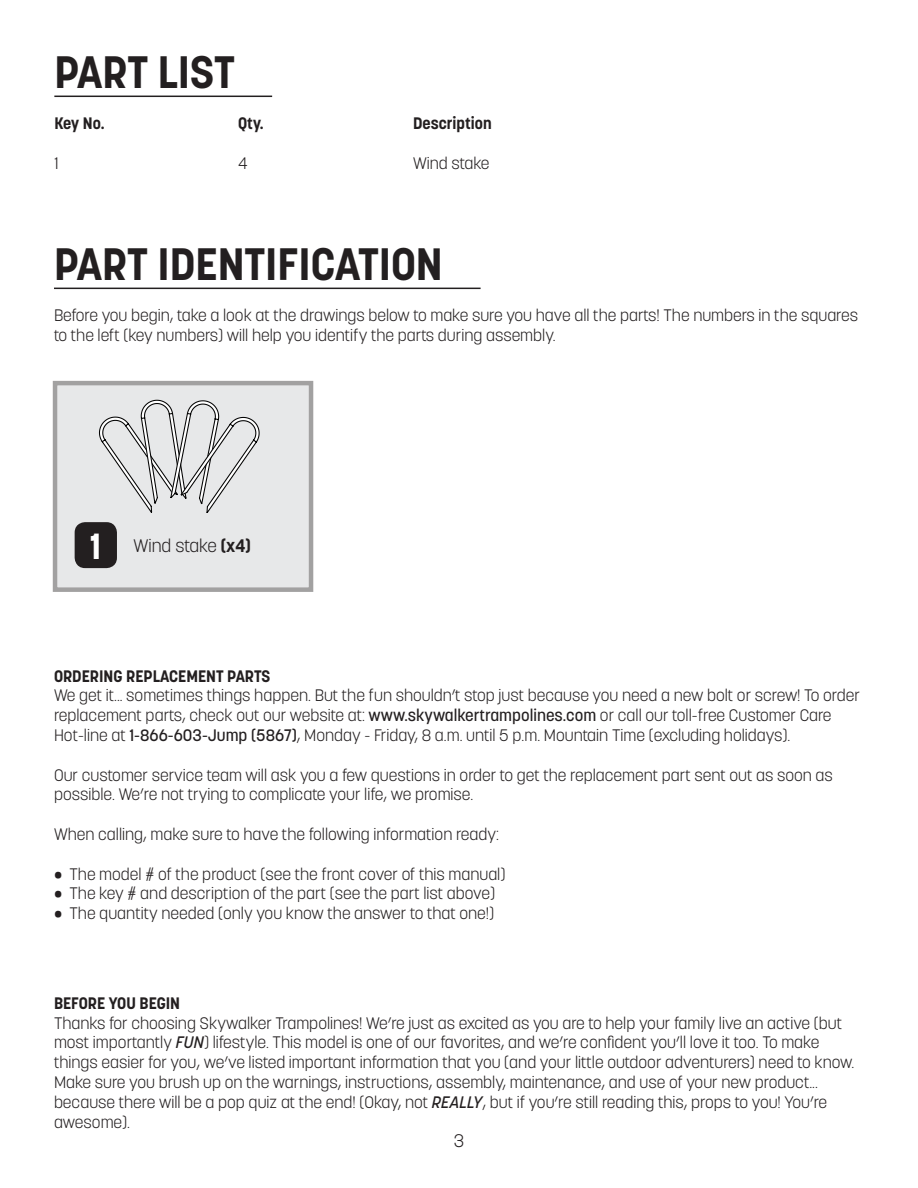
<style>
.page{position:relative;width:918px;height:1188px;background:#fff}
.page>*{position:absolute;margin:0;border:0;box-sizing:border-box;transform-origin:0 0}
.t1{font:700 45px "Korolev";color:#231f20}
.t2{font:700 36px "Korolev";color:#fff}
.t3{font:300 18px "Korolev";color:#231f20}
.t4{font:300 16.5px/19.8px "Korolev";color:#231f20}
.t5{font:700 16.5px "Korolev";color:#231f20}
.s1{font-weight:700}
.s2{font-weight:500}
.s3{font-weight:500;font-style:italic}
</style>
<div class="page">
<hr style="left:54px;top:96px;width:218px;height:1px;background:#231f20">
<hr style="left:54px;top:288px;width:427px;height:1px;background:#231f20">
<div style="left:55px;top:383px;width:256px;height:207px;background:#e7e8e9"></div>
<div style="left:76px;top:524px;width:39px;height:43px;background:#231f20;border-radius:9px"></div>
<div style="left:75px;top:522px;width:42px;height:46px;border:3px solid #231f20;border-radius:9px"></div>
<svg style="left:99px;top:399px;width:161px;height:114px"></svg>
<p class="t1" style="left:54px;top:44px;width:182px">PART LIST</p>
<p class="t5" style="left:54px;top:113px;width:52px">Key No.</p>
<p class="t4" style="left:54px;top:153px;width:6px">1</p>
<p class="t5" style="left:238px;top:113px;width:27px">Qty.</p>
<p class="t4" style="left:238px;top:153px;width:11px">4</p>
<p class="t5" style="left:413px;top:113px;width:80px">Description</p>
<p class="t4" style="left:413px;top:153px;width:78px">Wind stake</p>
<p class="t1" style="left:54px;top:236px;width:390px">PART IDENTIFICATION</p>
<p class="t4" style="left:54px;top:306px;width:806px">Before you begin, take a look at the drawings below to make sure you have all the parts! The numbers in the squares to the left (key numbers) will help you identify the parts during assembly.</p>
<p class="t2" style="left:90px;top:523px;width:13px">1</p>
<p class="t3" style="left:133px;top:534px;width:119px">Wind stake <span class="s1">(x4)</span></p>
<p class="t5" style="left:54px;top:665px;width:218px">ORDERING REPLACEMENT PARTS</p>
<p class="t4" style="left:54px;top:686px;width:807px">We get it... sometimes things happen. But the fun shouldn’t stop just because you need a new bolt or screw! To order replacement parts, check out our website at: <span class="s2">www.skywalkertrampolines.com</span> or call our toll-free Customer Care<br>Hot-line at <span class="s2">1-866-603-Jump (5867)</span>, Monday - Friday, 8 a.m. until 5 p.m. Mountain Time (excluding holidays).</p>
<p class="t4" style="left:54px;top:765px;width:780px">Our customer service team will ask you a few questions in order to get the replacement part sent out as soon as possible. We’re not trying to complicate your life, we promise.</p>
<p class="t4" style="left:54px;top:824px;width:447px">When calling, make sure to have the following information ready:</p>
<p class="t4" style="left:54px;top:864px;width:453px">• The model # of the product (see the front cover of this manual)</p>
<p class="t4" style="left:54px;top:884px;width:443px">• The key # and description of the part (see the part list above)</p>
<p class="t4" style="left:54px;top:903px;width:442px">• The quantity needed (only you know the answer to that one!)</p>
<p class="t5" style="left:54px;top:993px;width:128px">BEFORE YOU BEGIN</p>
<p class="t4" style="left:54px;top:1013px;width:802px">Thanks for choosing Skywalker Trampolines! We’re just as excited as you are to help your family live an active (but most importantly <span class="s3">FUN</span>) lifestyle. This model is one of our favorites, and we’re confident you’ll love it too. To make things easier for you, we’ve listed important information that you (and your little outdoor adventurers) need to know.<br>Make sure you brush up on the warnings, instructions, assembly, maintenance, and use of your new product... because there will be a pop quiz at the end! (Okay, not <span class="s3">REALLY</span>, but if you’re still reading this, props to you! You’re awesome).</p>
<p class="t3" style="left:454px;top:1130px;width:12px">3</p>
</div>
